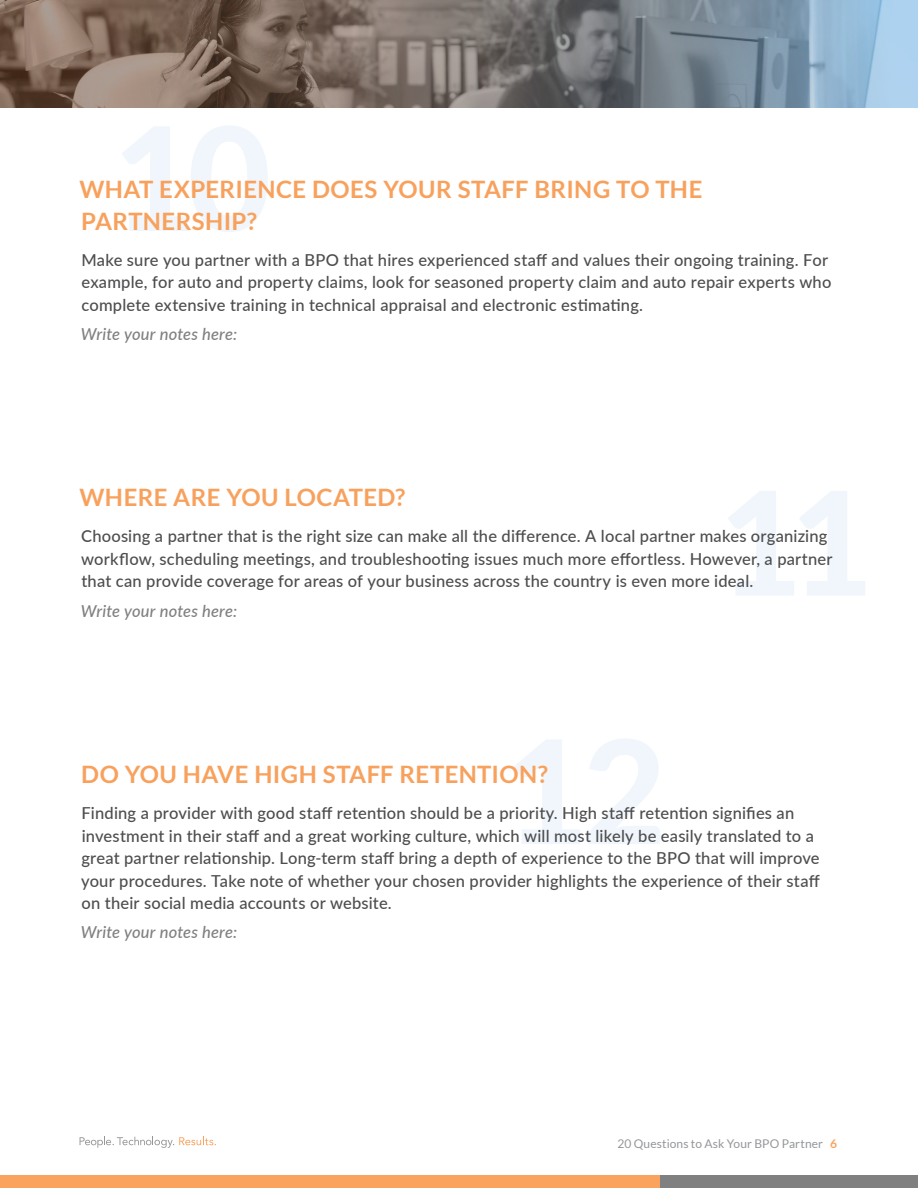
<style>
.page{position:relative;width:918px;height:1188px;background:#fff}
.page>*{position:absolute;margin:0;border:0;box-sizing:border-box;transform-origin:0 0}
.t1{font:700 24px/31.5px "Lato";letter-spacing:.015em;color:#f8a15d}
.t2{font:500 16.5px/22.5px "Lato";letter-spacing:.015em;color:#4d4d4f}
.t3{font:italic 500 16.5px "Lato";letter-spacing:.01em;color:#808080}
.t4{font:12px "Lato";letter-spacing:.01em;color:#949699}
.s1{font-weight:700;color:#faa35e}
</style>
<div class="page">
<svg style="left:122px;top:126px;width:146px;height:106px"></svg>
<svg style="left:728px;top:491px;width:137px;height:104px"></svg>
<svg style="left:514px;top:739px;width:146px;height:105px"></svg>
<img style="left:0;top:0;width:918px;height:108px">
<svg style="left:80px;top:1137px;width:136px;height:11px"></svg>
<div style="left:0;top:1176px;width:664px;height:12px;background:#f9a35f"></div>
<div style="left:660px;top:1176px;width:258px;height:12px;background:#808080"></div>
<h1 class="t1" style="left:79px;top:173px;width:624px">WHAT EXPERIENCE DOES YOUR STAFF BRING TO THE<br>PARTNERSHIP?</h1>
<p class="t2" style="left:81px;top:248px;width:752px">Make sure you partner with a BPO that hires experienced staff and values their ongoing training. For example, for auto and property claims, look for seasoned property claim and auto repair experts who complete extensive training in technical appraisal and electronic estimating.</p>
<p class="t3" style="left:81px;top:322px;width:158px">Write your notes here:</p>
<h1 class="t1" style="left:79px;top:481px;width:327px">WHERE ARE YOU LOCATED?</h1>
<p class="t2" style="left:81px;top:524px;width:753px">Choosing a partner that is the right size can make all the difference. A local partner makes organizing workflow, scheduling meetings, and troubleshooting issues much more effortless. However, a partner that can provide coverage for areas of your business across the country is even more ideal.</p>
<p class="t3" style="left:81px;top:599px;width:158px">Write your notes here:</p>
<h1 class="t1" style="left:81px;top:758px;width:468px">DO YOU HAVE HIGH STAFF RETENTION?</h1>
<p class="t2" style="left:81px;top:801px;width:740px">Finding a provider with good staff retention should be a priority. High staff retention signifies an investment in their staff and a great working culture, which will most likely be easily translated to a great partner relationship. Long-term staff bring a depth of experience to the BPO that will improve your procedures. Take note of whether your chosen provider highlights the experience of their staff on their social media accounts or website.</p>
<p class="t3" style="left:81px;top:920px;width:158px">Write your notes here:</p>
<p class="t4" style="left:617px;top:1137px;width:221px">20 Questions to Ask Your BPO Partner <span class="s1">6</span></p>
</div>
